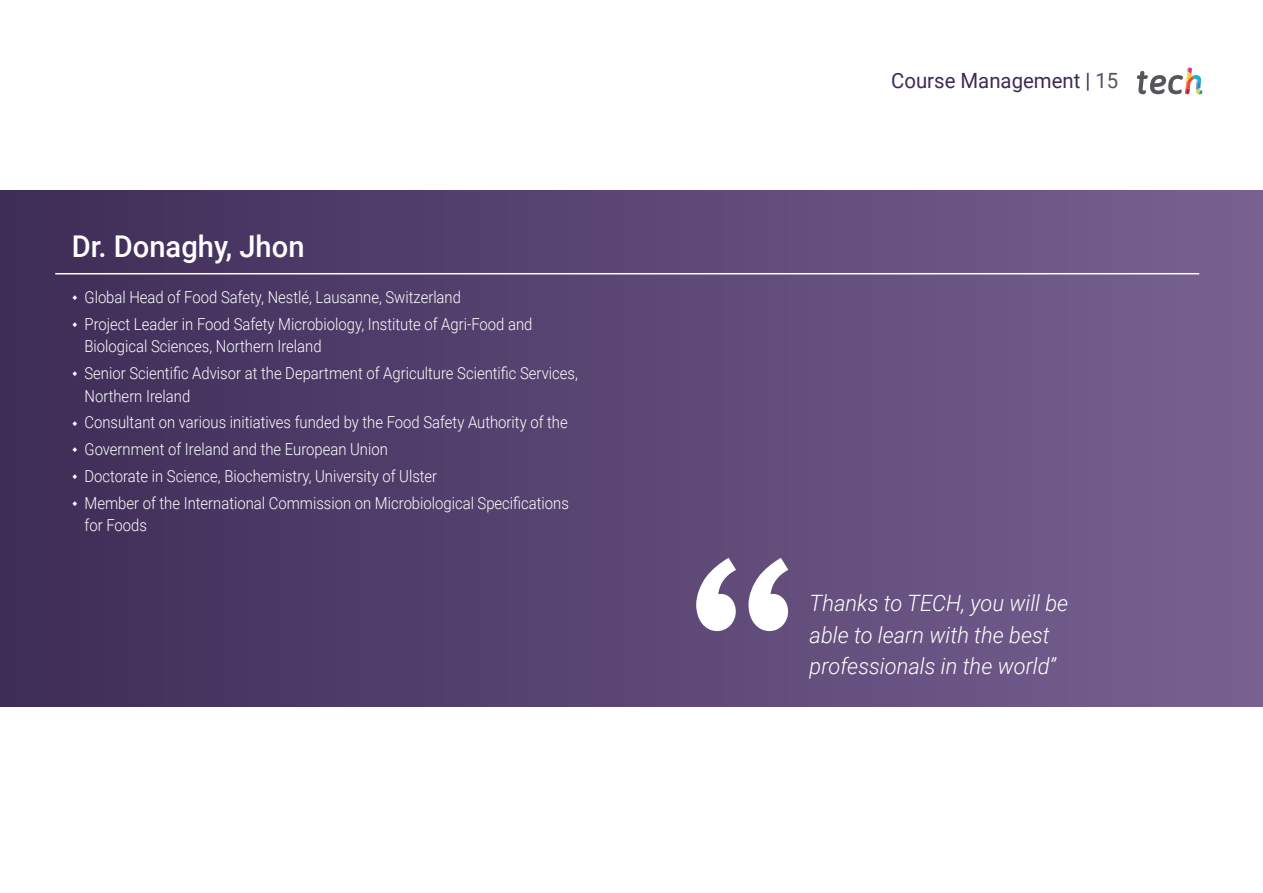
<style>
.page{position:relative;width:1263px;height:893px;background:#fff}
.page>*{position:absolute;margin:0;border:0;box-sizing:border-box;transform-origin:0 0}
.t1{font:500 30px "Roboto";color:#fff}
.t2{font:italic 300 22.5px/31.5px "Roboto";color:#fff}
.t3{font:21px "Roboto";color:#3e2b56}
.t4{font:300 16.5px/26.7px "Roboto";color:#fff;scale:.9 1}
.s1{color:#52555b}
</style>
<div class="page">
<div style="left:0;top:191px;width:1263px;height:516px;background:linear-gradient(to right,#3e2c57,#796192)"></div>
<hr style="left:55px;top:273px;width:1144px;height:1px;background:#fff">
<svg style="left:1137px;top:68px;width:65px;height:27px"></svg>
<svg style="left:696px;top:558px;width:92px;height:73px"></svg>
<svg style="left:73px;top:295px;width:4px;height:5px"></svg>
<svg style="left:73px;top:322px;width:4px;height:5px"></svg>
<svg style="left:73px;top:371px;width:4px;height:5px"></svg>
<svg style="left:73px;top:421px;width:4px;height:5px"></svg>
<svg style="left:73px;top:447px;width:4px;height:6px"></svg>
<svg style="left:73px;top:474px;width:4px;height:5px"></svg>
<svg style="left:73px;top:501px;width:4px;height:5px"></svg>
<h1 class="t1" style="left:72px;top:225px;width:234px">Dr. Donaghy, Jhon</h1>
<p class="t4" style="left:85px;top:283px;width:499px">Global Head of Food Safety, Nestlé, Lausanne, Switzerland<br>Project Leader in Food Safety Microbiology, Institute of Agri-Food and</p>
<p class="t4" style="left:85px;top:333px;width:550px">Biological Sciences, Northern Ireland<br>Senior Scientific Advisor at the Department of Agriculture Scientific Services,</p>
<p class="t4" style="left:85px;top:382px;width:540px">Northern Ireland<br>Consultant on various initiatives funded by the Food Safety Authority of the Government of Ireland and the European Union<br>Doctorate in Science, Biochemistry, University of Ulster<br>Member of the International Commission on Microbiological Specifications</p>
<p class="t4" style="left:85px;top:511px;width:71px">for Foods</p>
<p class="t3" style="left:891px;top:66px;width:229px">Course Management | <span class="s1">15</span></p>
<h2 class="t2" style="left:810px;top:587px;width:260px">Thanks to TECH, you will be able to learn with the best professionals in the world”</h2>
</div>
